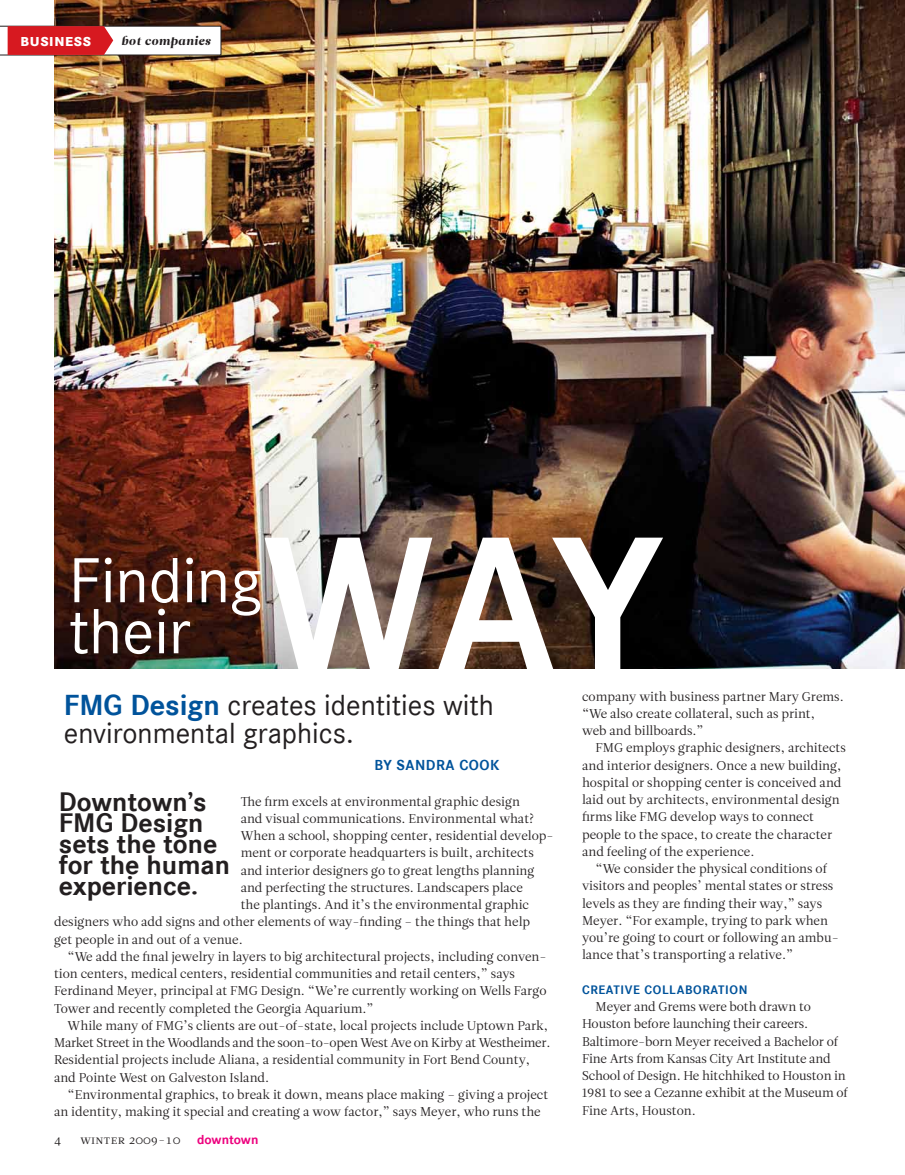
<style>
.page{position:relative;width:905px;height:1175px;background:#fff}
.page>*{position:absolute;margin:0;border:0;box-sizing:border-box;transform-origin:0 0}
.t1{font:700 197.25px "Corporate S";color:#fff}
.t2{font:66px/51px "Corporate S";color:#fff}
.t3{font:30px/28.5px "Corporate S";color:#231f20}
.t4{font:700 27.75px/21px "Corporate S";color:#231f20}
.t5{font:700 15px "Corporate S";letter-spacing:.035em;color:#00539b}
.t6{font:700 expanded 13.5px "Corporate STOT";letter-spacing:.05em;color:#fff}
.t7{font:12.75px/17.2px "Leitura Roman 1";color:#231f20}
.t8{font:12.75px "Leitura Roman 1";letter-spacing:-.02em;color:#231f20}
.t9{font:700 12.75px "Corporate S";letter-spacing:.05em;color:#00539b}
.t10{font:12px "Leitura Roman 1";letter-spacing:.025em;color:#231f20}
.t11{font:12px "Leitura Display Swashes";letter-spacing:.055em;color:#231f20}
.s1{font-weight:700;color:#00539b}
.s2{font-family:"Corporate S";font-weight:700;font-size:13.5px;color:#ed027e}
</style>
<div class="page">
<img style="left:54px;top:0;width:850px;height:668px">
<svg style="left:0;top:26px;width:221px;height:29px"></svg>
<p class="t6" style="left:20px;top:33px;width:72px">BUSINESS</p>
<p class="t11" style="left:121px;top:34px;width:91px">hot companies</p>
<h1 class="t1" style="left:263px;top:490px;width:402px">way</h1>
<p class="t7" style="left:582px;top:687px;width:263px">company with business partner Mary Grems. “We also create collateral, such as print,<br>web and billboards.”</p>
<p class="t7" style="left:582px;top:739px;width:265px;text-indent:14px">FMG employs graphic designers, architects and interior designers. Once a new building, hospital or shopping center is conceived and laid out by architects, environmental design firms like FMG develop ways to connect people to the space, to create the character and feeling of the experience.</p>
<p class="t7" style="left:582px;top:860px;width:258px;text-indent:14px">“We consider the physical conditions of visitors and peoples’ mental states or stress levels as they are finding their way,” says Meyer. “For example, trying to park when you’re going to court or following an ambu&shy;lance that’s transporting a relative.”</p>
<p class="t9" style="left:582px;top:982px;width:167px">Creative collaboration</p>
<p class="t7" style="left:582px;top:998px;width:267px;text-indent:14px">Meyer and Grems were both drawn to Houston before launching their careers.<br>Baltimore-born Meyer received a Bachelor of Fine Arts from Kansas City Art Institute and School of Design. He hitchhiked to Houston in 1981 to see a Cezanne exhibit at the Museum of Fine Arts, Houston.</p>
<h2 class="t2" style="left:69px;top:555px;width:195px">Finding their</h2>
<h3 class="t3" style="left:64px;top:691px;width:431px"><span class="s1">FMG Design</span> creates identities with environmental graphics.</h3>
<p class="t5" style="left:374px;top:756px;width:126px">By Sandra Cook</p>
<h3 class="t4" style="left:59px;top:792px;width:172px">Downtown’s<br>FMG Design sets the tone for the human experience.</h3>
<p class="t7" style="left:241px;top:792px;width:281px">The firm excels at environmental graphic design</p>
<p class="t7" style="left:241px;top:810px;width:295px">and visual communications. Environmental what?</p>
<p class="t7" style="left:241px;top:827px;width:314px">When a school, shopping center, residential develop-</p>
<p class="t7" style="left:241px;top:844px;width:295px">ment or corporate headquarters is built, architects</p>
<p class="t7" style="left:241px;top:861px;width:295px">and interior designers go to great lengths planning</p>
<p class="t7" style="left:241px;top:879px;width:284px">and perfecting the structures. Landscapers place</p>
<p class="t7" style="left:241px;top:896px;width:290px">the plantings. And it’s the environmental graphic</p>
<p class="t7" style="left:54px;top:913px;width:477px">designers who add signs and other elements of way-finding – the things that help</p>
<p class="t7" style="left:54px;top:930px;width:190px">get people in and out of a venue.</p>
<p class="t7" style="left:68px;top:948px;width:480px">“We add the final jewelry in layers to big architectural projects, including conven-</p>
<p class="t7" style="left:54px;top:965px;width:462px">tion centers, medical centers, residential communities and retail centers,” says</p>
<p class="t7" style="left:54px;top:982px;width:494px">Ferdinand Meyer, principal at FMG Design. “We’re currently working on Wells Fargo</p>
<p class="t7" style="left:54px;top:999px;width:321px">Tower and recently completed the Georgia Aquarium.”</p>
<p class="t7" style="left:68px;top:1017px;width:482px">While many of FMG’s clients are out-of-state, local projects include Uptown Park,</p>
<p class="t8" style="left:54px;top:1035px;width:498px">Market Street in the Woodlands and the soon-to-open West Ave on Kirby at Westheimer.</p>
<p class="t7" style="left:54px;top:1051px;width:477px">Residential projects include Aliana, a residential community in Fort Bend County,</p>
<p class="t7" style="left:54px;top:1068px;width:217px">and Pointe West on Galveston Island.</p>
<p class="t7" style="left:68px;top:1086px;width:482px">“Environmental graphics, to break it down, means place making – giving a project</p>
<p class="t7" style="left:54px;top:1103px;width:488px">an identity, making it special and creating a wow factor,” says Meyer, who runs the</p>
<p class="t10" style="left:54px;top:1132px;width:9px">4</p>
<p class="t10" style="left:80px;top:1132px;width:180px">winter 2009-10 <span class="s2">downtown</span></p>
</div>
